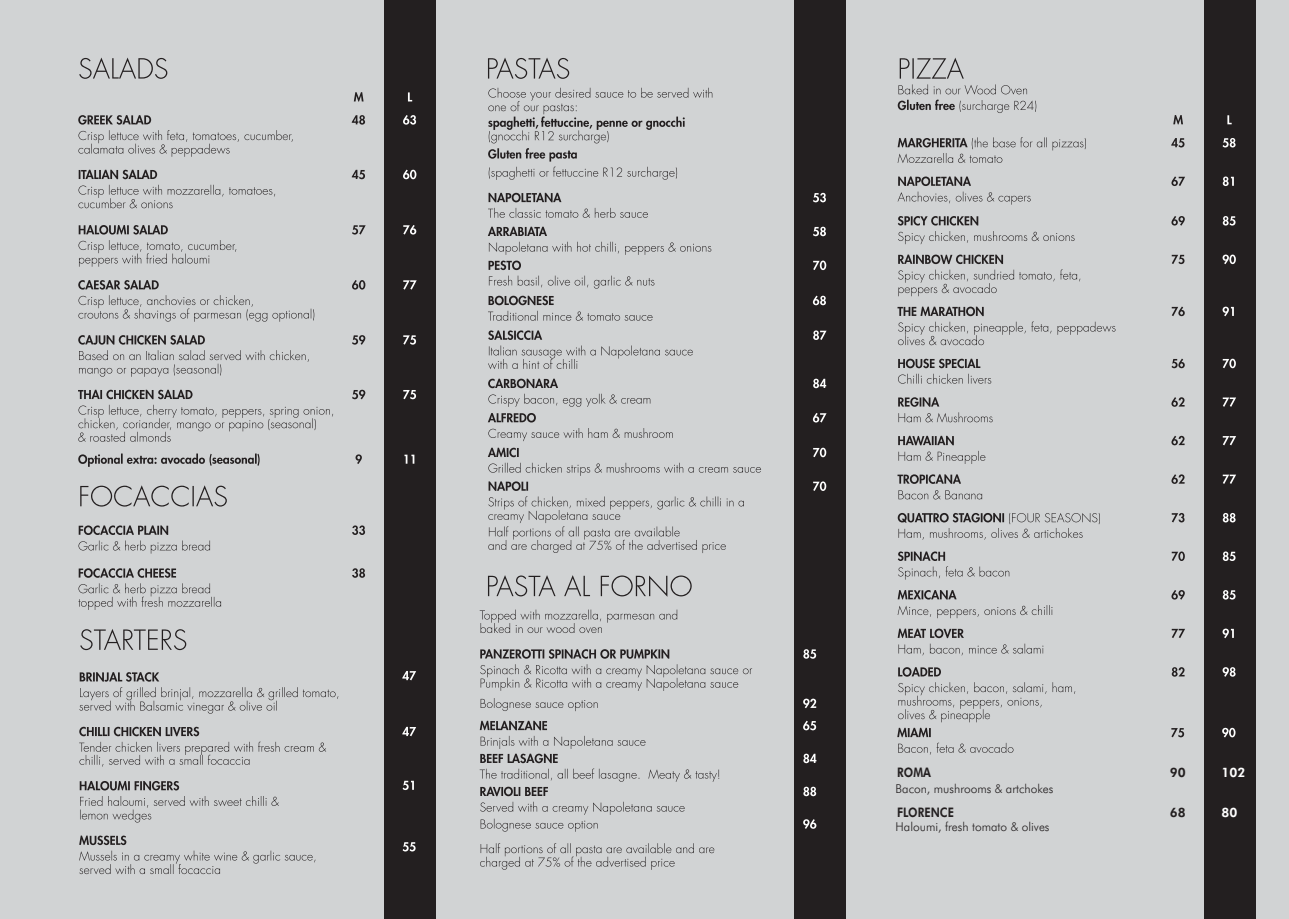
<style>
.page{position:relative;width:1289px;height:919px;background:#fff}
.page>*{position:absolute;margin:0;border:0;box-sizing:border-box;transform-origin:0 0}
.t1{font:800 13.2px "Futura BT";color:#231f20;scale:.84 1}
.t2{font:800 12.9px "Futura BT";color:#fff}
.t3{font:800 12.9px "Futura BT";color:#231f20}
.t4{font:300 12.3px "Futura BT";color:#231f20}
</style>
<div class="page">
<div style="left:0;top:0;width:1288px;height:918px;background:#d1d3d4"></div>
<div style="left:384px;top:0;width:51px;height:918px;background:#231f20"></div>
<svg style="left:79px;top:57px;width:88px;height:22px"></svg>
<svg style="left:354px;top:92px;width:9px;height:10px"></svg>
<svg style="left:408px;top:92px;width:4px;height:9px"></svg>
<svg style="left:352px;top:115px;width:13px;height:10px"></svg>
<svg style="left:403px;top:115px;width:13px;height:10px"></svg>
<svg style="left:78px;top:115px;width:215px;height:42px"></svg>
<svg style="left:79px;top:170px;width:78px;height:9px"></svg>
<svg style="left:352px;top:170px;width:13px;height:9px"></svg>
<svg style="left:403px;top:169px;width:13px;height:10px"></svg>
<svg style="left:78px;top:185px;width:197px;height:23px"></svg>
<svg style="left:79px;top:225px;width:89px;height:9px"></svg>
<svg style="left:352px;top:225px;width:13px;height:9px"></svg>
<svg style="left:403px;top:225px;width:13px;height:9px"></svg>
<svg style="left:78px;top:240px;width:158px;height:27px"></svg>
<svg style="left:78px;top:280px;width:81px;height:9px"></svg>
<svg style="left:352px;top:280px;width:13px;height:9px"></svg>
<svg style="left:403px;top:280px;width:13px;height:9px"></svg>
<svg style="left:78px;top:295px;width:236px;height:27px"></svg>
<svg style="left:78px;top:335px;width:127px;height:9px"></svg>
<svg style="left:352px;top:335px;width:13px;height:10px"></svg>
<svg style="left:403px;top:335px;width:13px;height:9px"></svg>
<svg style="left:79px;top:350px;width:230px;height:27px"></svg>
<svg style="left:78px;top:390px;width:114px;height:9px"></svg>
<svg style="left:352px;top:390px;width:13px;height:9px"></svg>
<svg style="left:403px;top:390px;width:13px;height:9px"></svg>
<svg style="left:78px;top:405px;width:255px;height:37px"></svg>
<svg style="left:78px;top:453px;width:181px;height:14px"></svg>
<svg style="left:355px;top:454px;width:7px;height:10px"></svg>
<svg style="left:404px;top:454px;width:10px;height:9px"></svg>
<svg style="left:80px;top:485px;width:147px;height:21px"></svg>
<svg style="left:352px;top:525px;width:13px;height:10px"></svg>
<svg style="left:78px;top:525px;width:132px;height:28px"></svg>
<svg style="left:79px;top:568px;width:97px;height:9px"></svg>
<svg style="left:352px;top:568px;width:13px;height:9px"></svg>
<svg style="left:78px;top:583px;width:143px;height:27px"></svg>
<svg style="left:80px;top:629px;width:106px;height:21px"></svg>
<svg style="left:80px;top:672px;width:79px;height:9px"></svg>
<svg style="left:402px;top:671px;width:14px;height:9px"></svg>
<svg style="left:79px;top:687px;width:259px;height:26px"></svg>
<svg style="left:402px;top:726px;width:14px;height:10px"></svg>
<svg style="left:79px;top:726px;width:247px;height:40px"></svg>
<svg style="left:402px;top:780px;width:12px;height:10px"></svg>
<svg style="left:80px;top:781px;width:199px;height:41px"></svg>
<svg style="left:402px;top:842px;width:13px;height:9px"></svg>
<svg style="left:79px;top:835px;width:236px;height:39px"></svg>
<div style="left:794px;top:0;width:51px;height:918px;background:#231f20"></div>
<div style="left:1204px;top:0;width:51px;height:918px;background:#231f20"></div>
<svg style="left:488px;top:57px;width:81px;height:22px"></svg>
<svg style="left:488px;top:88px;width:224px;height:92px"></svg>
<svg style="left:488px;top:193px;width:73px;height:9px"></svg>
<svg style="left:813px;top:193px;width:13px;height:9px"></svg>
<svg style="left:488px;top:208px;width:160px;height:10px"></svg>
<svg style="left:488px;top:227px;width:59px;height:9px"></svg>
<svg style="left:813px;top:227px;width:13px;height:9px"></svg>
<svg style="left:813px;top:260px;width:13px;height:10px"></svg>
<svg style="left:488px;top:242px;width:223px;height:46px"></svg>
<svg style="left:488px;top:296px;width:65px;height:9px"></svg>
<svg style="left:812px;top:295px;width:14px;height:10px"></svg>
<svg style="left:488px;top:311px;width:164px;height:10px"></svg>
<svg style="left:813px;top:330px;width:13px;height:10px"></svg>
<svg style="left:488px;top:330px;width:205px;height:39px"></svg>
<svg style="left:813px;top:378px;width:13px;height:10px"></svg>
<svg style="left:488px;top:378px;width:162px;height:29px"></svg>
<svg style="left:488px;top:413px;width:48px;height:9px"></svg>
<svg style="left:812px;top:413px;width:14px;height:9px"></svg>
<svg style="left:488px;top:428px;width:184px;height:13px"></svg>
<svg style="left:813px;top:447px;width:13px;height:10px"></svg>
<svg style="left:813px;top:481px;width:13px;height:10px"></svg>
<svg style="left:488px;top:447px;width:273px;height:106px"></svg>
<svg style="left:488px;top:575px;width:203px;height:21px"></svg>
<svg style="left:479px;top:609px;width:198px;height:24px"></svg>
<svg style="left:480px;top:649px;width:189px;height:9px"></svg>
<svg style="left:803px;top:649px;width:13px;height:9px"></svg>
<svg style="left:480px;top:664px;width:272px;height:27px"></svg>
<svg style="left:480px;top:698px;width:117px;height:13px"></svg>
<svg style="left:803px;top:698px;width:13px;height:10px"></svg>
<svg style="left:803px;top:720px;width:13px;height:10px"></svg>
<svg style="left:803px;top:753px;width:13px;height:10px"></svg>
<svg style="left:803px;top:786px;width:13px;height:10px"></svg>
<svg style="left:479px;top:720px;width:240px;height:111px"></svg>
<svg style="left:803px;top:819px;width:13px;height:9px"></svg>
<svg style="left:480px;top:843px;width:234px;height:26px"></svg>
<svg style="left:897px;top:58px;width:139px;height:55px"></svg>
<svg style="left:1173px;top:115px;width:9px;height:9px"></svg>
<svg style="left:1227px;top:115px;width:4px;height:9px"></svg>
<svg style="left:1171px;top:138px;width:13px;height:9px"></svg>
<svg style="left:1222px;top:138px;width:13px;height:9px"></svg>
<svg style="left:897px;top:137px;width:188px;height:26px"></svg>
<svg style="left:1171px;top:176px;width:14px;height:10px"></svg>
<svg style="left:1222px;top:176px;width:11px;height:10px"></svg>
<svg style="left:897px;top:176px;width:133px;height:29px"></svg>
<svg style="left:898px;top:216px;width:80px;height:9px"></svg>
<svg style="left:1171px;top:216px;width:13px;height:10px"></svg>
<svg style="left:1222px;top:216px;width:13px;height:9px"></svg>
<svg style="left:898px;top:231px;width:176px;height:13px"></svg>
<svg style="left:1171px;top:255px;width:13px;height:9px"></svg>
<svg style="left:1222px;top:254px;width:13px;height:10px"></svg>
<svg style="left:898px;top:254px;width:182px;height:42px"></svg>
<svg style="left:1171px;top:306px;width:13px;height:10px"></svg>
<svg style="left:1222px;top:306px;width:11px;height:10px"></svg>
<svg style="left:897px;top:306px;width:218px;height:39px"></svg>
<svg style="left:898px;top:358px;width:82px;height:10px"></svg>
<svg style="left:1171px;top:358px;width:13px;height:10px"></svg>
<svg style="left:1222px;top:358px;width:13px;height:10px"></svg>
<svg style="left:898px;top:374px;width:93px;height:10px"></svg>
<svg style="left:1171px;top:397px;width:13px;height:10px"></svg>
<svg style="left:1222px;top:397px;width:14px;height:10px"></svg>
<svg style="left:898px;top:397px;width:94px;height:25px"></svg>
<svg style="left:898px;top:436px;width:55px;height:9px"></svg>
<svg style="left:1171px;top:435px;width:13px;height:10px"></svg>
<svg style="left:1222px;top:436px;width:14px;height:9px"></svg>
<svg style="left:898px;top:451px;width:87px;height:13px"></svg>
<svg style="left:897px;top:474px;width:64px;height:10px"></svg>
<svg style="left:1171px;top:474px;width:13px;height:10px"></svg>
<svg style="left:1222px;top:474px;width:14px;height:10px"></svg>
<svg style="left:898px;top:490px;width:84px;height:9px"></svg>
<svg style="left:1171px;top:513px;width:13px;height:9px"></svg>
<svg style="left:1222px;top:513px;width:13px;height:9px"></svg>
<svg style="left:897px;top:513px;width:202px;height:27px"></svg>
<svg style="left:1171px;top:551px;width:13px;height:10px"></svg>
<svg style="left:1222px;top:551px;width:13px;height:10px"></svg>
<svg style="left:898px;top:551px;width:111px;height:28px"></svg>
<svg style="left:897px;top:590px;width:59px;height:9px"></svg>
<svg style="left:1171px;top:590px;width:13px;height:9px"></svg>
<svg style="left:1222px;top:590px;width:13px;height:9px"></svg>
<svg style="left:897px;top:605px;width:155px;height:13px"></svg>
<svg style="left:1171px;top:628px;width:14px;height:10px"></svg>
<svg style="left:1222px;top:628px;width:11px;height:10px"></svg>
<svg style="left:897px;top:628px;width:146px;height:27px"></svg>
<svg style="left:898px;top:667px;width:43px;height:9px"></svg>
<svg style="left:1171px;top:667px;width:13px;height:9px"></svg>
<svg style="left:1222px;top:667px;width:13px;height:9px"></svg>
<svg style="left:1171px;top:728px;width:13px;height:9px"></svg>
<svg style="left:1222px;top:727px;width:13px;height:10px"></svg>
<svg style="left:897px;top:682px;width:178px;height:72px"></svg>
<p class="t1" style="left:897px;top:766px;width:42px">ROMA</p>
<p class="t1" style="left:897px;top:807px;width:69px">FLORENCE</p>
<p class="t3" style="left:1169px;top:807px;width:17px">68</p>
<p class="t2" style="left:1221px;top:807px;width:17px">80</p>
<p class="t3" style="left:1169px;top:766px;width:17px">90</p>
<p class="t2" style="left:1221px;top:766px;width:25px">102</p>
<p class="t4" style="left:895px;top:783px;width:159px">Bacon, mushrooms &amp; artchokes</p>
<p class="t4" style="left:895px;top:821px;width:155px">Haloumi, fresh tomato &amp; olives</p>
</div>
